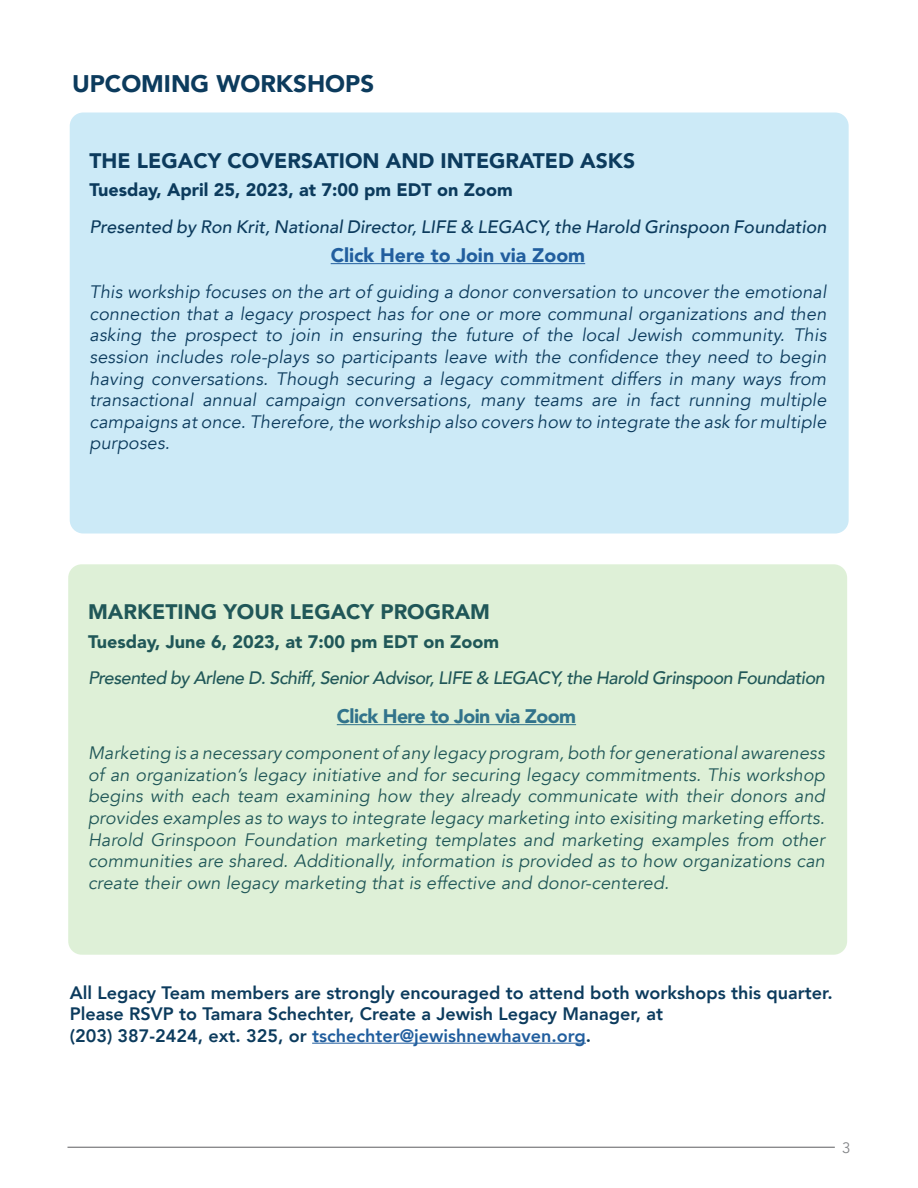
<style>
.page{position:relative;width:918px;height:1188px;background:#fff}
.page>*{position:absolute;margin:0;border:0;box-sizing:border-box;transform-origin:0 0}
.t1{font:900 24px "Avenir";color:#0c3b5d}
.t2{font:900 21px "Avenir";color:#0c3b5d}
.t3{font:900 19.5px "Avenir LT Std";letter-spacing:-.025em;color:#215e9e}
.t4{font:900 19.5px "Avenir LT Std";color:#215e9e}
.t5{font:italic 18px/21.6px "Avenir";letter-spacing:.01em;color:#0c3b5d;text-align:justify}
.t6{font:800 18px/21.6px "Avenir";color:#0c3b5d}
.t7{font:italic 500 18px "Avenir";letter-spacing:-.03em;color:#0c3b5d}
.t8{font:italic 500 18px "Avenir";color:#0c3b5d}
.t9{font:900 18px "Avenir LT Std";color:#0c3b5d}
.t10{font:15px "Avenir";color:#828487}
.s1{color:#215e9e}
</style>
<div class="page">
<div style="left:70px;top:112px;width:779px;height:422px;background:#cceaf7;border-radius:13px"></div>
<div style="left:68px;top:564px;width:779px;height:391px;background:#def0d7;border-radius:13px"></div>
<hr style="left:331px;top:263px;width:254px;height:1px;background:#215e9e">
<hr style="left:68px;top:1147px;width:767px;height:1px;background:#5d5d60">
<hr style="left:312px;top:1043px;width:274px;height:1px;background:#215e9e">
<h1 class="t1" style="left:72px;top:63px;width:304px">UPCOMING WORKSHOPS</h1>
<p class="t2" style="left:90px;top:142px;width:547px">THE LEGACY COVERSATION AND INTEGRATED ASKS</p>
<p class="t9" style="left:90px;top:179px;width:425px">Tuesday, April 25, 2023, at 7:00 pm EDT on Zoom</p>
<p class="t8" style="left:90px;top:216px;width:738px">Presented by Ron Krit, National Director, LIFE &amp; LEGACY, the Harold Grinspoon Foundation</p>
<p class="t4" style="left:331px;top:243px;width:256px">Click Here to Join via Zoom</p>
<p class="t5" style="left:90px;top:282px;width:738px">This workship focuses on the art of guiding a donor conversation to uncover the emotional connection that a legacy prospect has for one or more communal organizations and then asking the prospect to join in ensuring the future of the local Jewish community. This session includes role-plays so participants leave with the confidence they need to begin having conversations. Though securing a legacy commitment differs in many ways from transactional annual campaign conversations, many teams are in fact running multiple campaigns at once. Therefore, the workship also covers how to integrate the ask for multiple purposes.</p>
<p class="t2" style="left:88px;top:594px;width:404px">MARKETING YOUR LEGACY PROGRAM</p>
<p class="t9" style="left:88px;top:631px;width:413px">Tuesday, June 6, 2023, at 7:00 pm EDT on Zoom</p>
<p class="t7" style="left:88px;top:667px;width:738px">Presented by Arlene D. Schiff, Senior Advisor, LIFE &amp; LEGACY, the Harold Grinspoon Foundation</p>
<p class="t3" style="left:337px;top:704px;width:241px">Click Here to Join via Zoom</p>
<p class="t5" style="left:88px;top:743px;width:738px">Marketing is a necessary component of any legacy program, both for generational awareness of an organization’s legacy initiative and for securing legacy commitments. This workshop begins with each team examining how they already communicate with their donors and provides examples as to ways to integrate legacy marketing into exisiting marketing efforts.<br>Harold Grinspoon Foundation marketing templates and marketing examples from other communities are shared. Additionally, information is provided as to how organizations can create their own legacy marketing that is effective and donor-centered.</p>
<p class="t6" style="left:70px;top:982px;width:764px">All Legacy Team members are strongly encouraged to attend both workshops this quarter.<br>Please RSVP to Tamara Schechter, Create a Jewish Legacy Manager, at<br>(203) 387-2424, ext. 325, or <span class="s1">tschechter@jewishnewhaven.org</span>.</p>
<p class="t10" style="left:842px;top:1139px;width:10px">3</p>
</div>
